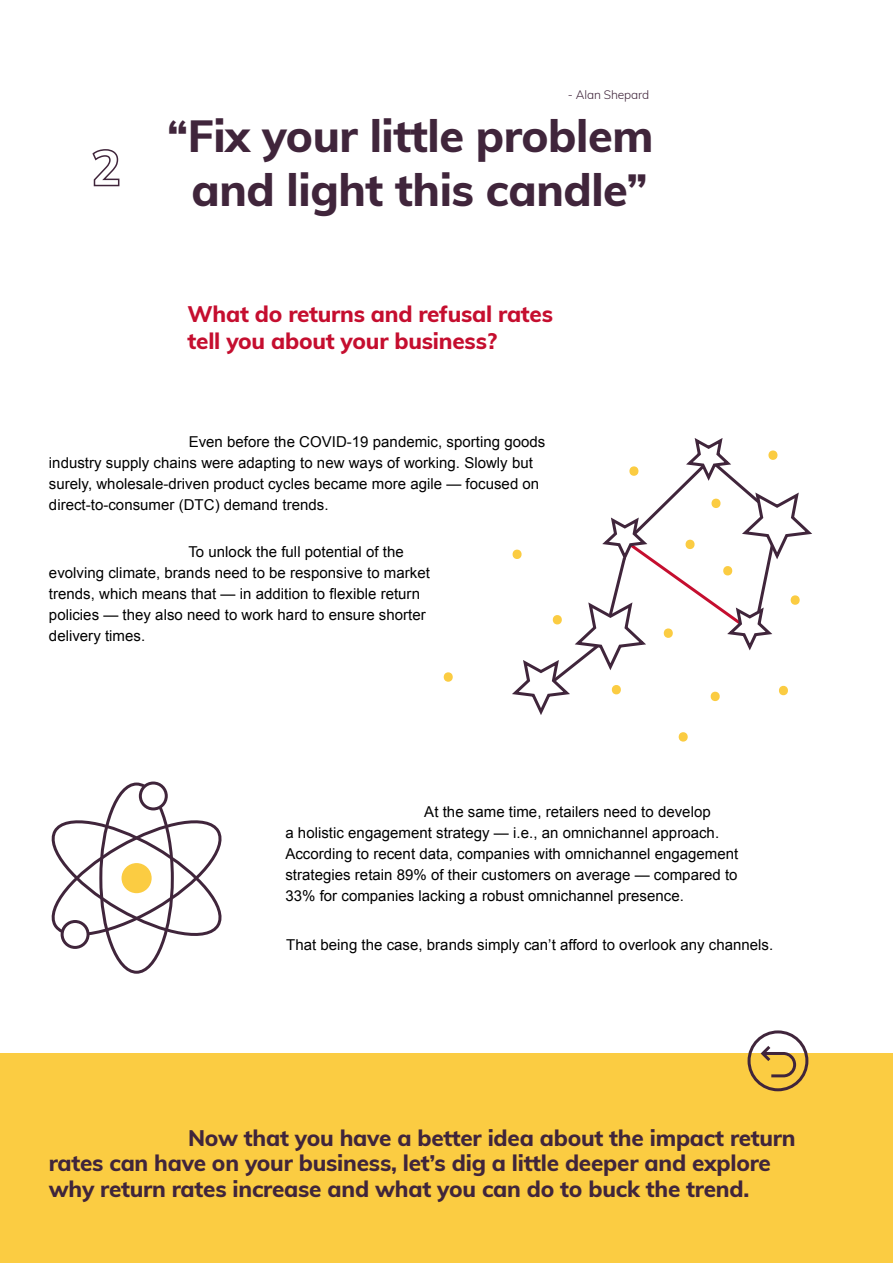
<style>
.page{position:relative;width:893px;height:1263px;background:#fff}
.page>*{position:absolute;margin:0;border:0;box-sizing:border-box;transform-origin:0 0}
.t1{font:800 45px/54px "Muli";letter-spacing:-.01em;color:#40253b;text-align:center}
.t2{font:800 22.5px/25.5px "Muli";letter-spacing:-.01em;color:#40253b}
.t3{font:800 22.5px/27px "Muli";letter-spacing:-.01em;color:#c50e2f}
.t4{font:15px/21px "Arial";color:#000}
.t5{font:300 12px "Muli";letter-spacing:-.01em;color:#40253b}
</style>
<div class="page">
<div style="left:0;top:1054px;width:893px;height:209px;background:#fbcc42"></div>
<svg style="left:92px;top:149px;width:28px;height:38px"></svg>
<svg style="left:51px;top:781px;width:171px;height:193px"></svg>
<svg style="left:678px;top:732px;width:10px;height:10px"></svg>
<svg style="left:443px;top:672px;width:10px;height:10px"></svg>
<svg style="left:512px;top:438px;width:300px;height:277px"></svg>
<svg style="left:761px;top:1046px;width:35px;height:31px"></svg>
<div style="left:747px;top:1030px;width:61px;height:61px;border:3px solid #40253b;border-radius:50%"></div>
<p class="t5" style="left:568px;top:86px;width:83px">- Alan Shepard</p>
<h1 class="t1" style="left:167px;top:107px;width:488px">“Fix your little problem and light this candle”</h1>
<h2 class="t3" style="left:188px;top:299px;width:367px">What do returns and refusal rates tell you about your business?</h2>
<p class="t4" style="left:49px;top:431px;width:498px;text-indent:140px">Even before the COVID-19 pandemic, sporting goods industry supply chains were adapting to new ways of working. Slowly but surely, wholesale-driven product cycles became more agile — focused on direct-to-consumer (DTC) demand trends.</p>
<p class="t4" style="left:49px;top:542px;width:382px;text-indent:139px">To unlock the full potential of the evolving climate, brands need to be responsive to market trends, which means that — in addition to flexible return policies — they also need to work hard to ensure shorter delivery times.</p>
<p class="t4" style="left:285px;top:801px;width:454px;text-indent:139px">At the same time, retailers need to develop<br>a holistic engagement strategy — i.e., an omnichannel approach.<br>According to recent data, companies with omnichannel engagement strategies retain 89% of their customers on average — compared to 33% for companies lacking a robust omnichannel presence.</p>
<p class="t4" style="left:286px;top:934px;width:489px">That being the case, brands simply can’t afford to overlook any channels.</p>
<h2 class="t2" style="left:49px;top:1124px;width:748px;text-indent:139px">Now that you have a better idea about the impact return rates can have on your business, let’s dig a little deeper and explore why return rates increase and what you can do to buck the trend.</h2>
</div>
